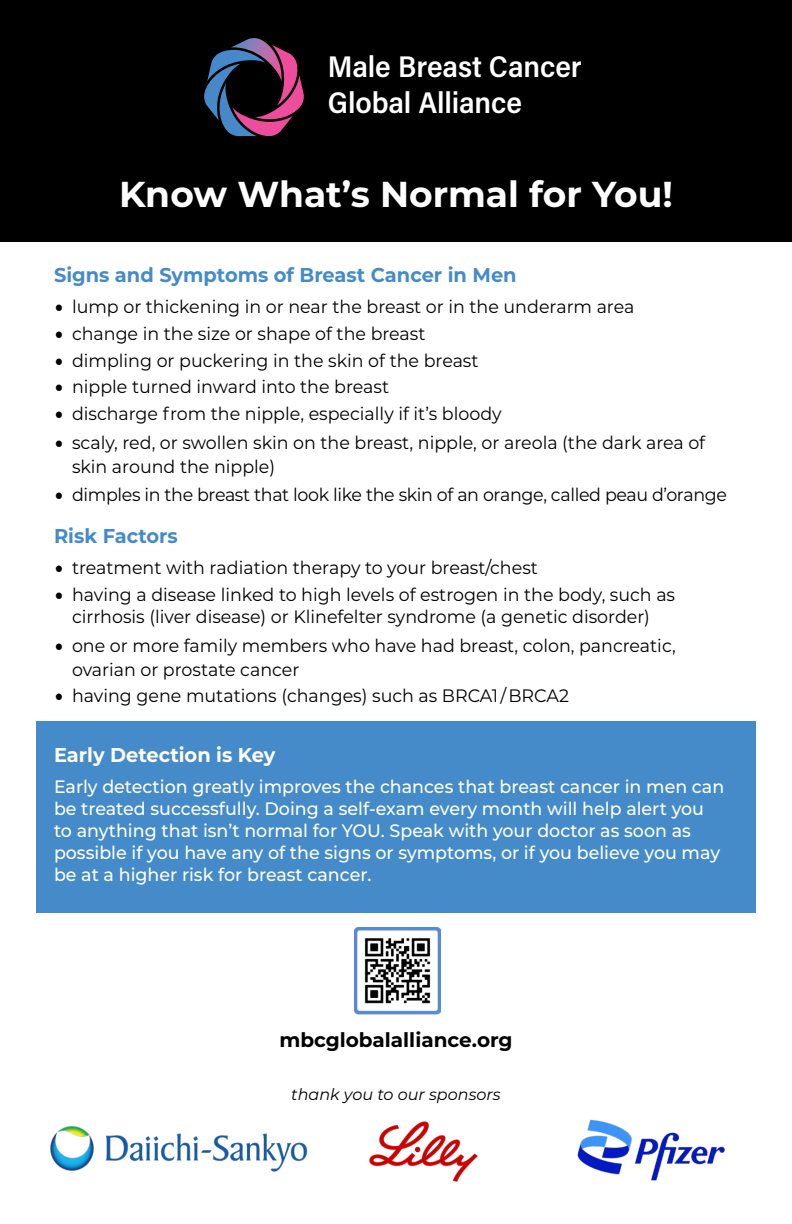
<style>
.page{position:relative;width:792px;height:1224px;background:#fff}
.page>*{position:absolute;margin:0;border:0;box-sizing:border-box;transform-origin:0 0}
.t1{font:700 36px "Montserrat";color:#fff}
.t2{font:30px/36px "Acumin Variable Concept";letter-spacing:.01em;color:#fff}
.t3{font:700 20px "Montserrat";color:#458bc9}
.t4{font:700 20px "Montserrat";color:#000}
.t5{font:700 20px "Montserrat";color:#fff}
.t6{font:18px/26.6px "Montserrat";color:#000}
.t7{font:500 18px/22px "Montserrat";color:#fff}
.t8{font:18px "Montserrat";letter-spacing:-.02em;color:#000}
.t9{font:italic 16px "Montserrat";color:#000}
.s1{font-family:"Helvetica Neue"}
</style>
<div class="page">
<div style="left:0;top:0;width:792px;height:241px;background:#000"></div>
<div style="left:36px;top:721px;width:720px;height:191px;background:#458bc9"></div>
<img style="left:50px;top:1126px;width:258px;height:46px">
<img style="left:577px;top:1119px;width:148px;height:62px">
<img style="left:369px;top:1121px;width:109px;height:61px">
<svg style="left:204px;top:38px;width:100px;height:98px"></svg>
<img style="left:355px;top:928px;width:86px;height:87px">
<h2 class="t2" style="left:328px;top:47px;width:254px">Male Breast Cancer<br>Global Alliance</h2>
<h1 class="t1" style="left:119px;top:168px;width:555px">Know What’s Normal for You!</h1>
<p class="t3" style="left:54px;top:261px;width:464px">Signs and Symptoms of Breast Cancer in Men</p>
<p class="t6" style="left:54px;top:293px;width:582px"><span class="s1">࡟</span> lump or thickening in or near the breast or in the underarm area <span class="s1">࡟</span> change in the size or shape of the breast<br><span class="s1">࡟</span> dimpling or puckering in the skin of the breast<br><span class="s1">࡟</span> nipple turned inward into the breast<br><span class="s1">࡟</span> discharge from the nipple, especially if it’s bloody</p>
<p class="t6" style="left:72px;top:430px;width:635px;line-height:24px;text-indent:-18px"><span class="s1">࡟</span> scaly, red, or swollen skin on the breast, nipple, or areola (the dark area of skin around the nipple)</p>
<p class="t8" style="left:54px;top:482px;width:675px"><span class="s1">࡟</span> dimples in the breast that look like the skin of an orange, called peau d’orange</p>
<p class="t3" style="left:54px;top:522px;width:125px">Risk Factors</p>
<p class="t6" style="left:54px;top:554px;width:623px"><span class="s1">࡟</span> treatment with radiation therapy to your breast/chest<br><span class="s1">࡟</span> having a disease linked to high levels of estrogen in the body, such as</p>
<p class="t6" style="left:54px;top:602px;width:623px;line-height:28.6px;text-align:center">cirrhosis (liver disease) or Klinefelter syndrome (a genetic disorder)<br><span class="s1">࡟</span> one or more family members who have had breast, colon, pancreatic,</p>
<p class="t6" style="left:54px;top:655px;width:516px;text-indent:18px">ovarian or prostate cancer<br><span class="s1">࡟</span> having gene mutations (changes) such as BRCA1 / BRCA2</p>
<p class="t5" style="left:54px;top:741px;width:223px">Early Detection is Key</p>
<p class="t7" style="left:54px;top:775px;width:672px">Early detection greatly improves the chances that breast cancer in men can be treated successfully. Doing a self-exam every month will help alert you to anything that isn’t normal for YOU. Speak with your doctor as soon as possible if you have any of the signs or symptoms, or if you believe you may be at a higher risk for breast cancer.</p>
<p class="t4" style="left:279px;top:1025px;width:235px">mbcglobalalliance.org</p>
<p class="t9" style="left:291px;top:1083px;width:211px">thank you to our sponsors</p>
</div>
